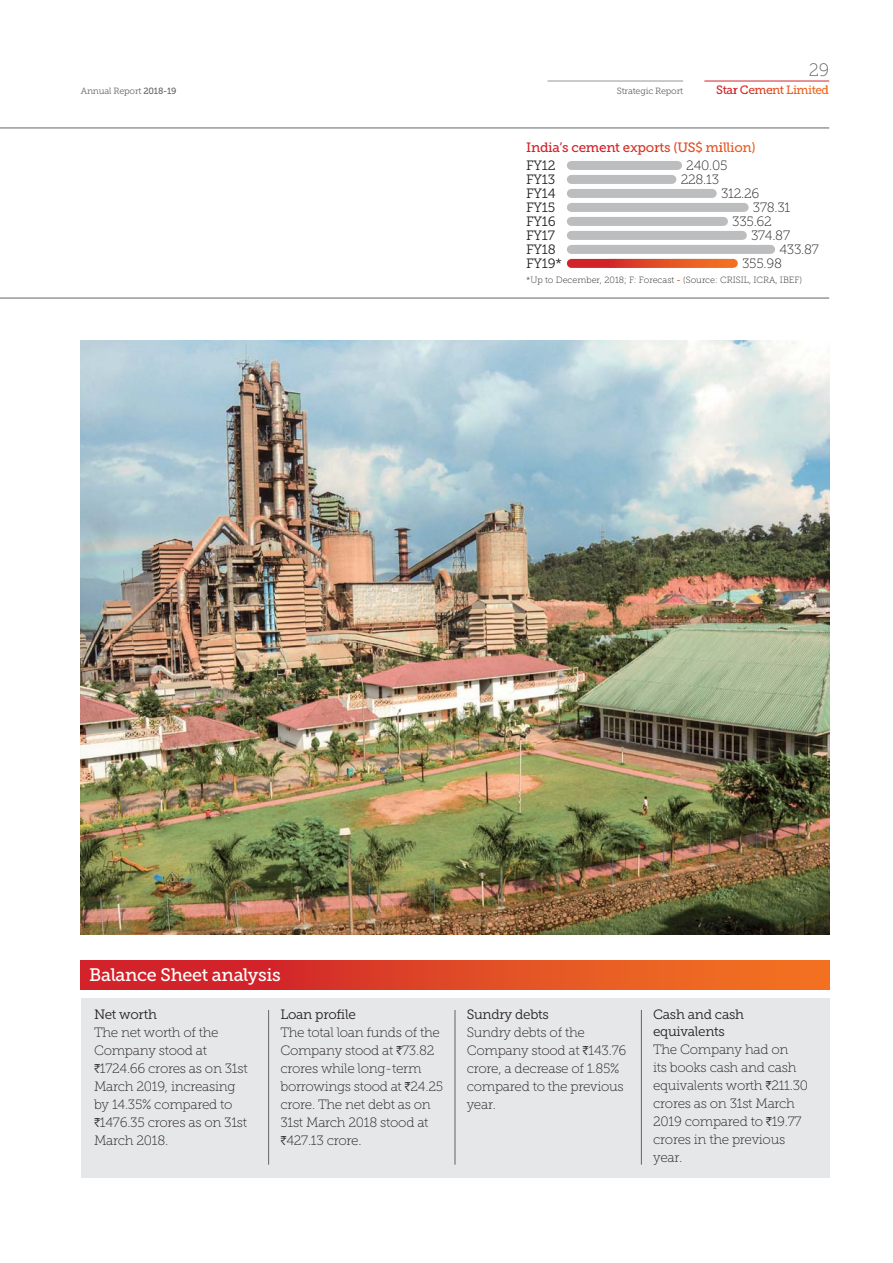
<style>
.page{position:relative;width:893px;height:1263px;background:#fff}
.page>*{position:absolute;margin:0;border:0;box-sizing:border-box;transform-origin:0 0}
.t1{font:18px "Museo Slab 500";letter-spacing:-.02em;color:#fff}
.t2{font:18px "Museo Slab 100";color:#636466}
.t3{font:13.5px/18px "Museo Slab 100";letter-spacing:-.02em;color:#231f20}
.t4{font:13.5px/16.2px "Museo Slab 300";letter-spacing:-.02em;color:#231f20}
.t5{font:13.5px "Museo Slab 500";letter-spacing:-.02em;color:#d2232a}
.t6{font:12px "Museo Slab 500";letter-spacing:-.04em;color:#d2232a}
.t7{font:9px "Museo Slab 100";color:#231f20}
.t8{font:9px "Museo Slab 300";letter-spacing:-.02em;color:#636466}
.s1{font-family:"Museo Slab 500"}
.s2{color:#d42a29}
.s3{color:#d93b28}
.s4{color:#de4727}
.s5{color:#e35426}
.s6{color:#e96024}
.s7{color:#ee6923}
.s8{color:#f36f21}
.s9{color:#d32529}
.s10{color:#d63129}
.s11{color:#d73429}
.s12{color:#da3e28}
.s13{color:#dc4228}
.s14{color:#df4927}
.s15{color:#e04b27}
.s16{color:#e14f26}
.s17{color:#e25126}
.s18{color:#e55725}
.s19{color:#e65a25}
.s20{color:#e75c25}
.s21{font-family:"Museo Slab 500";color:#df4927}
.s22{font-family:"ITF Rupee"}
</style>
<div class="page">
<hr style="left:0;top:128px;width:829px;height:1px;background:#636466">
<hr style="left:0;top:298px;width:829px;height:1px;background:#636466">
<div style="left:81px;top:998px;width:748px;height:180px;background:#e6e7e8"></div>
<div style="left:81px;top:960px;width:190px;height:30px;background:#d2232a"></div>
<div style="left:271px;top:960px;width:558px;height:30px;background:linear-gradient(to right,#d32e2a,#f57921)"></div>
<hr style="left:268px;top:1010px;width:1px;height:155px;background:#636466">
<hr style="left:455px;top:1010px;width:1px;height:155px;background:#636466">
<hr style="left:641px;top:1010px;width:1px;height:155px;background:#636466">
<div style="left:571px;top:161px;width:107px;height:9px;background:#bbbdbf"></div>
<div style="left:571px;top:189px;width:141px;height:9px;background:#bbbdbf"></div>
<div style="left:571px;top:217px;width:152px;height:9px;background:#bbbdbf"></div>
<div style="left:571px;top:231px;width:171px;height:9px;background:#bbbdbf"></div>
<div style="left:571px;top:175px;width:101px;height:9px;background:#bbbdbf"></div>
<div style="left:571px;top:203px;width:173px;height:9px;background:#bbbdbf"></div>
<div style="left:571px;top:245px;width:200px;height:9px;background:#bbbdbf"></div>
<svg style="left:571px;top:259px;width:162px;height:9px"></svg>
<img style="left:81px;top:340px;width:748px;height:595px">
<hr style="left:548px;top:81px;width:135px;height:1px;background:#939598">
<hr style="left:704px;top:81px;width:125px;height:1px;background:#d2232a">
<p class="t8" style="left:81px;top:87px;width:97px">Annual Report <span class="s1">2018-19</span></p>
<p class="t8" style="left:617px;top:87px;width:68px">Strategic Report</p>
<h1 class="t2" style="left:809px;top:64px;width:22px">29</h1>
<p class="t6" style="left:716px;top:86px;width:114px">Star <span class="s2">C</span><span class="s3">em</span><span class="s4">e</span><span class="s5">nt</span> <span class="s6">Lim</span><span class="s7">ite</span><span class="s8">d</span></p>
<p class="t5" style="left:526px;top:143px;width:231px">India’s ceme<span class="s9">nt</span> <span class="s10">e</span><span class="s11">xp</span><span class="s12">or</span><span class="s13">ts</span> <span class="s14">(</span><span class="s15">U</span><span class="s16">S</span><span class="s17">$</span> <span class="s18">mi</span><span class="s19">ll</span><span class="s20">io</span><span class="s6">n)</span></p>
<p class="t4" style="left:526px;top:159px;width:31px">FY12</p>
<p class="t3" style="left:686px;top:158px;width:43px">240.05</p>
<p class="t4" style="left:526px;top:173px;width:31px">FY13</p>
<p class="t3" style="left:681px;top:172px;width:40px">228.13</p>
<p class="t4" style="left:526px;top:187px;width:31px">FY14</p>
<p class="t3" style="left:721px;top:186px;width:40px">312.26</p>
<p class="t4" style="left:526px;top:201px;width:31px">FY15</p>
<p class="t3" style="left:753px;top:200px;width:39px">378.31</p>
<p class="t4" style="left:526px;top:215px;width:31px">FY16</p>
<p class="t3" style="left:732px;top:214px;width:41px">335.62</p>
<p class="t4" style="left:526px;top:229px;width:30px">FY17</p>
<p class="t3" style="left:751px;top:228px;width:40px">374.87</p>
<p class="t4" style="left:526px;top:243px;width:31px">FY18</p>
<p class="t3" style="left:779px;top:242px;width:41px">433.87</p>
<p class="t4" style="left:526px;top:257px;width:37px">FY19*</p>
<p class="t3" style="left:742px;top:256px;width:41px">355.98</p>
<p class="t7" style="left:526px;top:277px;width:277px">*Up to December, 2018; F: Forecast <span class="s21">-</span> (Source: CRISIL, ICRA, IBEF)</p>
<h1 class="t1" style="left:89px;top:969px;width:193px">Balance Sheet analysis</h1>
<p class="t4" style="left:94px;top:1008px;width:64px">Net worth</p>
<p class="t3" style="left:94px;top:1025px;width:155px">The net worth of the<br>Company stood at<br><span class="s22">H</span>1724.66 crores as on 31st<br>March 2019, increasing by 14.35% compared to<br><span class="s22">H</span>1476.35 crores as on 31st<br>March 2018.</p>
<p class="t4" style="left:280px;top:1008px;width:77px">Loan profile</p>
<p class="t3" style="left:280px;top:1025px;width:164px">The total loan funds of the<br>Company stood at <span class="s22">H</span>73.82 crores while long-term borrowings stood at <span class="s22">H</span>24.25 crore. The net debt as on<br>31st March 2018 stood at<br><span class="s22">H</span>427.13 crore.</p>
<p class="t4" style="left:467px;top:1008px;width:84px">Sundry debts</p>
<p class="t3" style="left:467px;top:1025px;width:161px">Sundry debts of the<br>Company stood at <span class="s22">H</span>143.76 crore, a decrease of 1.85% compared to the previous year.</p>
<p class="t4" style="left:653px;top:1008px;width:92px">Cash and cash equivalents</p>
<p class="t3" style="left:653px;top:1041px;width:157px">The Company had on<br>its books cash and cash equivalents worth <span class="s22">H</span>211.30 crores as on 31st March<br>2019 compared to <span class="s22">H</span>19.77 crores in the previous year.</p>
</div>
